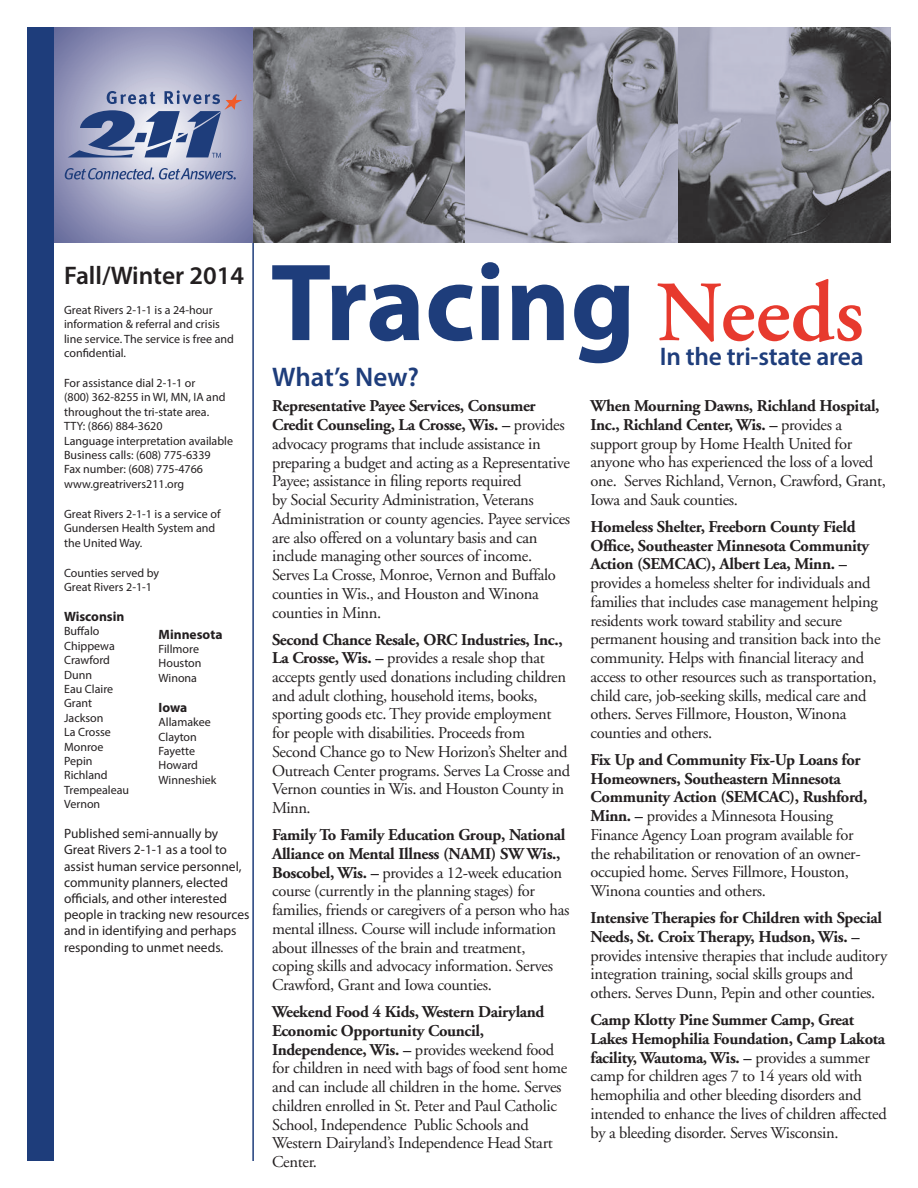
<style>
.page{position:relative;width:918px;height:1188px;background:#fff}
.page>*{position:absolute;margin:0;border:0;box-sizing:border-box;transform-origin:0 0}
.t1{font:700 111px "Myriad Pro";color:#1e3d7b}
.t2{font:600 27px "Myriad Pro";letter-spacing:-.005em;color:#1e3d7b}
.t3{font:600 25.5px "Myriad Pro";letter-spacing:-.01em;color:#1e3d7b}
.t4{font:600 25.5px "Myriad Pro";color:#231f20}
.t5{font:16.5px/18.8px "Adobe Garamond";letter-spacing:-.02em;color:#231f20}
.t6{font:700 16.5px/18.8px "Adobe Garamond";letter-spacing:-.02em;color:#231f20}
.t7{font:13.5px/16.2px "Myriad Pro";color:#231f20}
.t8{font:700 13.5px "Myriad Pro";color:#231f20}
.t9{font:12px/14.4px "Myriad Pro";color:#231f20}
.s1{font-family:"Adobe Garamond";font-weight:600;font-size:85.5px;color:#e73a2e}
.s2{font-weight:700}
</style>
<div class="page">
<hr style="left:252px;top:216px;width:2px;height:945px;background:#1e3d7b">
<div style="left:27px;top:27px;width:27px;height:1134px;background:#1e3d7b"></div>
<svg style="left:54px;top:27px;width:199px;height:216px;background:#9b9cbe"></svg>
<svg style="left:65px;top:167px;width:171px;height:13px;background:#8f99bb"></svg>
<svg style="left:68px;top:90px;width:174px;height:68px;background:#8893b5"></svg>
<svg style="left:253px;top:27px;width:638px;height:216px;background:#85858f"></svg>
<h3 class="t4" style="left:64px;top:259px;width:182px">Fall/Winter 2014</h3>
<p class="t9" style="left:64px;top:302px;width:171px">Great Rivers 2-1-1 is a 24-hour information &amp; referral and crisis line service. The service is free and confidential.</p>
<p class="t9" style="left:64px;top:376px;width:170px">For assistance dial 2-1-1 or<br>(800) 362-8255 in WI, MN, IA and throughout the tri-state area.<br>TTY: (866) 884-3620<br>Language interpretation available<br>Business calls: (608) 775-6339<br>Fax number: (608) 775-4766 www.greatrivers211.org</p>
<p class="t9" style="left:64px;top:506px;width:158px">Great Rivers 2-1-1 is a service of<br>Gundersen Health System and the United Way.</p>
<p class="t9" style="left:64px;top:565px;width:97px">Counties served by<br>Great Rivers 2-1-1</p>
<p class="t8" style="left:64px;top:608px;width:62px">Wisconsin</p>
<p class="t9" style="left:64px;top:624px;width:67px">Buffalo<br>Chippewa<br>Crawford<br>Dunn<br>Eau Claire<br>Grant<br>Jackson<br>La Crosse<br>Monroe<br>Pepin<br>Richland<br>Trempealeau<br>Vernon</p>
<p class="t7" style="left:64px;top:825px;width:187px">Published semi-annually by<br>Great Rivers 2-1-1 as a tool to assist human service personnel, community planners, elected officials, and other interested people in tracking new resources and in identifying and perhaps responding to unmet needs.</p>
<p class="t8" style="left:159px;top:625px;width:65px">Minnesota</p>
<p class="t9" style="left:159px;top:642px;width:44px">Fillmore<br>Houston<br>Winona</p>
<p class="t8" style="left:159px;top:699px;width:30px">Iowa</p>
<p class="t9" style="left:159px;top:715px;width:59px">Allamakee<br>Clayton<br>Fayette<br>Howard<br>Winneshiek</p>
<h1 class="t1" style="left:271px;top:230px;width:595px">Tracing <span class="s1">Needs</span></h1>
<h3 class="t3" style="left:660px;top:340px;width:205px">In the tri-state area</h3>
<h2 class="t2" style="left:272px;top:359px;width:149px">What’s New?</h2>
<p class="t5" style="left:272px;top:397px;width:300px"><span class="s2">Representative Payee Services, Consumer Credit Counseling, La Crosse, Wis. –</span> provides advocacy programs that include assistance in preparing a budget and acting as a Representative Payee; assistance in filing reports required<br>by Social Security Administration, Veterans Administration or county agencies. Payee services are also offered on a voluntary basis and can include managing other sources of income.<br>Serves La Crosse, Monroe, Vernon and Buffalo counties in Wis., and Houston and Winona counties in Minn.</p>
<p class="t5" style="left:272px;top:630px;width:300px"><span class="s2">Second Chance Resale, ORC Industries, Inc., La Crosse, Wis. –</span> provides a resale shop that accepts gently used donations including children and adult clothing, household items, books, sporting goods etc. They provide employment for people with disabilities. Proceeds from Second Chance go to New Horizon’s Shelter and Outreach Center programs. Serves La Crosse and Vernon counties in Wis. and Houston County in Minn.</p>
<p class="t5" style="left:272px;top:826px;width:299px"><span class="s2">Family To Family Education Group, National Alliance on Mental Illness (NAMI) SW Wis., Boscobel, Wis. –</span> provides a 12-week education course (currently in the planning stages) for families, friends or caregivers of a person who has mental illness. Course will include information about illnesses of the brain and treatment, coping skills and advocacy information. Serves Crawford, Grant and Iowa counties.</p>
<p class="t5" style="left:272px;top:1003px;width:297px"><span class="s2">Weekend Food 4 Kids, Western Dairyland Economic Opportunity Council, Independence, Wis. –</span> provides weekend food for children in need with bags of food sent home and can include all children in the home. Serves children enrolled in St. Peter and Paul Catholic School, Independence Public Schools and Western Dairyland’s Independence Head Start Center.</p>
<p class="t5" style="left:591px;top:397px;width:297px"><span class="s2">When Mourning Dawns, Richland Hospital, Inc., Richland Center, Wis. –</span> provides a support group by Home Health United for anyone who has experienced the loss of a loved one. Serves Richland, Vernon, Crawford, Grant, Iowa and Sauk counties.</p>
<p class="t6" style="left:591px;top:518px;width:280px">Homeless Shelter, Freeborn County Field<br>Office, Southeaster Minnesota Community<br>Action (SEMCAC), Albert Lea, Minn. –</p>
<p class="t5" style="left:591px;top:574px;width:292px">provides a homeless shelter for individuals and families that includes case management helping residents work toward stability and secure permanent housing and transition back into the community. Helps with financial literacy and access to other resources such as transportation, child care, job-seeking skills, medical care and others. Serves Fillmore, Houston, Winona counties and others.</p>
<p class="t5" style="left:591px;top:751px;width:278px"><span class="s2">Fix Up and Community Fix-Up Loans for Homeowners, Southeastern Minnesota Community Action (SEMCAC), Rushford, Minn. –</span> provides a Minnesota Housing Finance Agency Loan program available for the rehabilitation or renovation of an owner&shy;occupied home. Serves Fillmore, Houston, Winona counties and others.</p>
<p class="t6" style="left:591px;top:909px;width:293px">Intensive Therapies for Children with Special<br>Needs, St. Croix Therapy, Hudson, Wis. –</p>
<p class="t5" style="left:591px;top:947px;width:298px">provides intensive therapies that include auditory integration training, social skills groups and others. Serves Dunn, Pepin and other counties.</p>
<p class="t5" style="left:591px;top:1011px;width:298px"><span class="s2">Camp Klotty Pine Summer Camp, Great Lakes Hemophilia Foundation, Camp Lakota facility, Wautoma, Wis. –</span> provides a summer camp for children ages 7 to 14 years old with hemophilia and other bleeding disorders and intended to enhance the lives of children affected by a bleeding disorder. Serves Wisconsin.</p>
</div>
